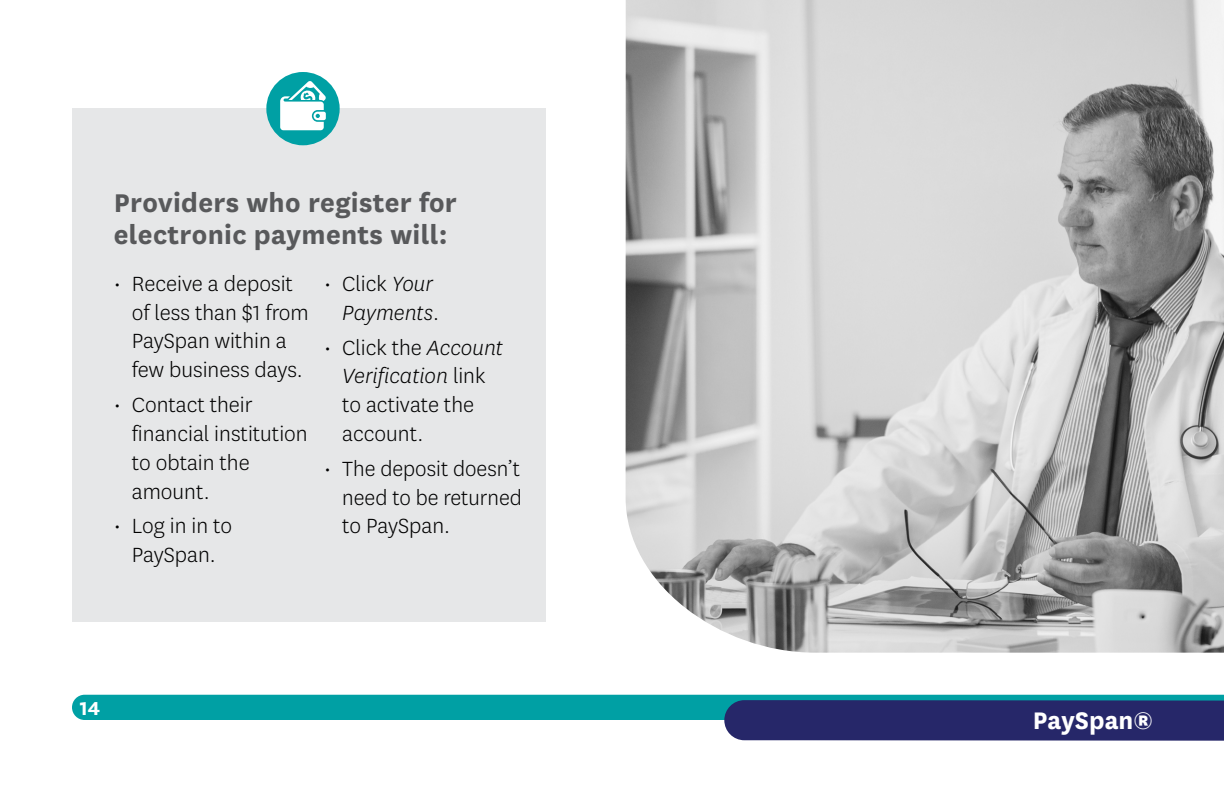
<style>
.page{position:relative;width:1224px;height:792px;background:#fff}
.page>*{position:absolute;margin:0;border:0;box-sizing:border-box;transform-origin:0 0}
.t1{font:700 30px/32px "Centene Sans";letter-spacing:.01em;color:#58595b}
.t2{font:700 28px "Centene Sans";color:#fff}
.t3{font:300 24px/28.8px "Centene Sans";color:#000}
.t4{font:italic 300 24px/28.8px "Centene Sans";color:#000;text-align:right}
.t5{font:700 22px "Centene Sans";color:#fff}
.s1{font-style:normal}
.s2{font-style:italic}
</style>
<div class="page">
<div style="left:72px;top:109px;width:474px;height:513px;background:#e6e7e8"></div>
<div style="left:268px;top:73px;width:70px;height:71px;background:#00a0a4;border-radius:50%"></div>
<div style="left:266px;top:72px;width:74px;height:73px;border:3px solid #00a0a4;border-radius:50%"></div>
<svg style="left:280px;top:81px;width:46px;height:49px"></svg>
<img style="left:626px;top:0;width:598px;height:653px">
<svg style="left:72px;top:695px;width:1152px;height:46px"></svg>
<p class="t1" style="left:114px;top:185px;width:345px">Providers who register for electronic payments will:</p>
<p class="t3" style="left:132px;top:268px;width:178px;text-indent:-18px">• Receive a deposit of less than $1 from<br>PaySpan within a few business days.</p>
<p class="t3" style="left:132px;top:390px;width:177px;text-indent:-18px">• Contact their financial institution to obtain the amount.</p>
<p class="t3" style="left:114px;top:511px;width:120px;text-align:center">• Log in in to<br>PaySpan.</p>
<p class="t4" style="left:324px;top:269px;width:116px"><span class="s1">• Click</span> Your<br>Payments<span class="s1">.</span></p>
<p class="t3" style="left:342px;top:332px;width:162px;text-indent:-18px">• Click the <span class="s2">Account<br>Verification</span> link to activate the account.</p>
<p class="t3" style="left:342px;top:453px;width:181px;text-align:justify;text-indent:-18px">• The deposit doesn’t need to be returned to PaySpan.</p>
<p class="t5" style="left:80px;top:693px;width:22px">14</p>
<p class="t2" style="left:1033px;top:700px;width:121px">PaySpan®</p>
</div>
